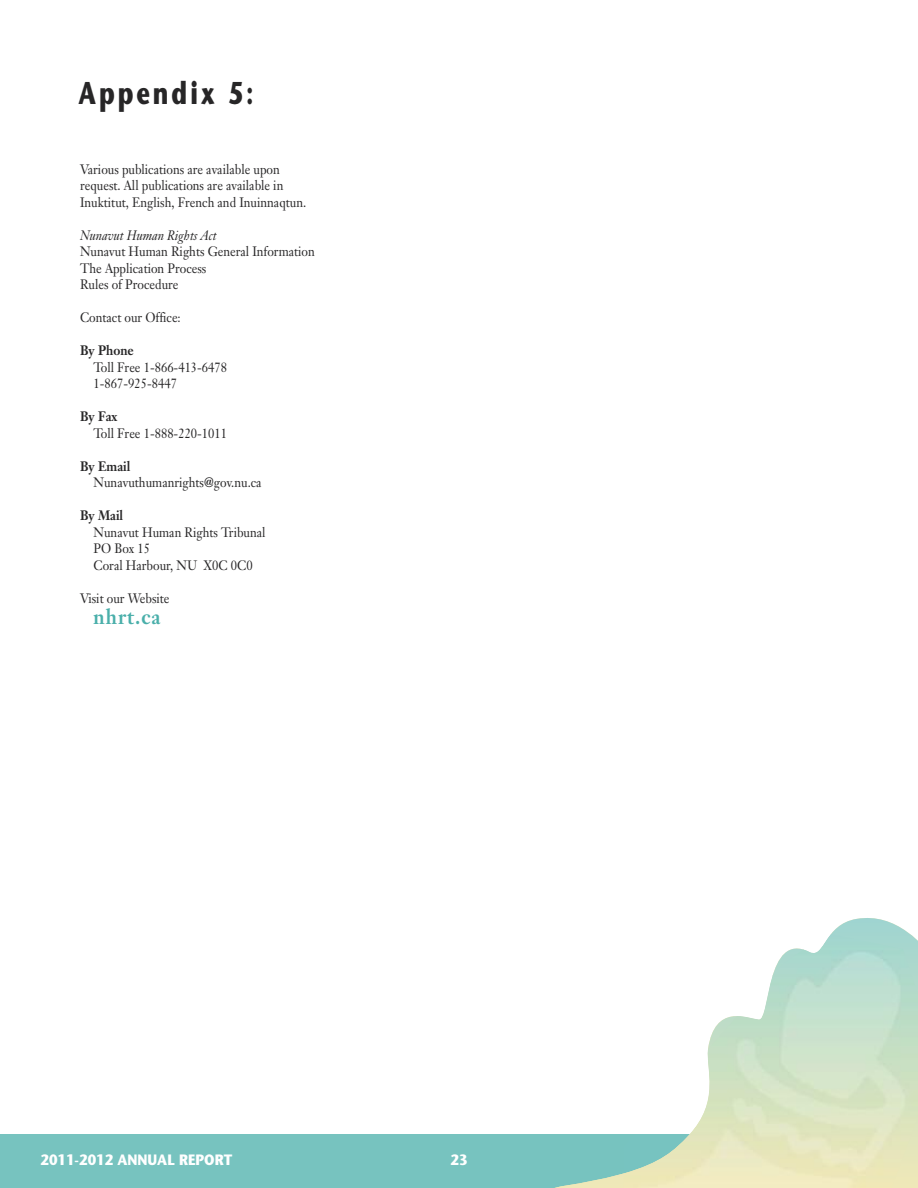
<style>
.page{position:relative;width:918px;height:1188px;background:#fff}
.page>*{position:absolute;margin:0;border:0;box-sizing:border-box;transform-origin:0 0}
.t1{font:700 31.5px "Stone Sans";letter-spacing:.125em;color:#272627;scale:.75 1}
.t2{font:700 21px "Janson Text";letter-spacing:.055em;color:#4aafaa;scale:.9 1}
.t3{font:700 15px "Stone Sans";color:#fff;scale:.9 1}
.t4{font:13.5px/16.5px "Janson Text";color:#272627;scale:.9 1}
.t5{font:700 13.5px "Janson Text";color:#272627;scale:.9 1}
.t6{font:italic 13.5px "Janson Text";color:#272627;scale:.9 1}
</style>
<div class="page">
<div style="left:0;top:1134px;width:918px;height:54px;background:#77c3bf"></div>
<svg style="left:555px;top:918px;width:355px;height:270px"></svg>
<img style="left:803px;top:933px;width:28px;height:1px">
<img style="left:624px;top:934px;width:294px;height:254px">
<h1 class="t1" style="left:79px;top:81px;width:235px">Appendix 5:</h1>
<p class="t4" style="left:80px;top:162px;width:253px">Various publications are available upon request. All publications are available in<br>Inuktitut, English, French and Inuinnaqtun.</p>
<p class="t6" style="left:80px;top:230px;width:153px">Nunavut Human Rights Act</p>
<p class="t4" style="left:80px;top:245px;width:262px">Nunavut Human Rights General Information<br>The Application Process<br>Rules of Procedure</p>
<p class="t4" style="left:80px;top:311px;width:113px">Contact our Office:</p>
<p class="t5" style="left:80px;top:345px;width:61px">By Phone</p>
<p class="t4" style="left:94px;top:360px;width:150px">Toll Free 1-866-413-6478<br>1-867-925-8447</p>
<p class="t5" style="left:80px;top:411px;width:43px">By Fax</p>
<p class="t4" style="left:94px;top:426px;width:150px">Toll Free 1-888-220-1011</p>
<p class="t5" style="left:80px;top:461px;width:57px">By Email</p>
<p class="t4" style="left:94px;top:476px;width:188px">Nunavuthumanrights@gov.nu.ca</p>
<p class="t5" style="left:80px;top:510px;width:49px">By Mail</p>
<p class="t4" style="left:94px;top:525px;width:193px">Nunavut Human Rights Tribunal<br>PO Box 15<br>Coral Harbour, NU X0C 0C0</p>
<p class="t4" style="left:80px;top:591px;width:101px">Visit our Website</p>
<h2 class="t2" style="left:94px;top:608px;width:76px">nhrt.ca</h2>
<p class="t3" style="left:41px;top:1154px;width:215px">2011-2012 ANNUAL REPORT</p>
<p class="t3" style="left:451px;top:1154px;width:20px">23</p>
</div>
